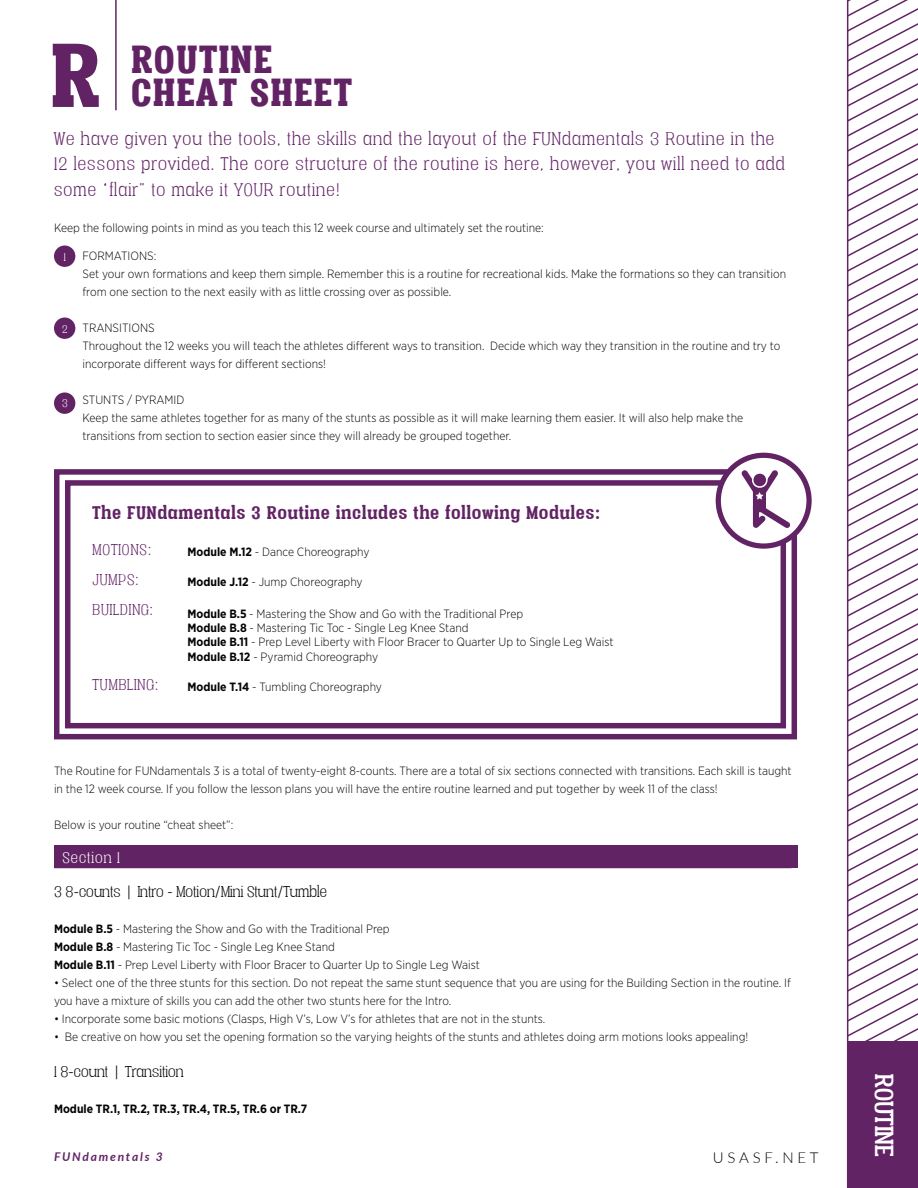
<style>
.page{position:relative;width:918px;height:1188px;background:#fff}
.page>*{position:absolute;margin:0;border:0;box-sizing:border-box;transform-origin:0 0}
.t1{font:900 105px "Vacer Serif Personal";color:#622365}
.t2{font:900 45px "Vacer Serif Personal";letter-spacing:.05em;color:#622365}
.t3{font:30px "Vacer Serif Personal";color:#fff}
.t4{font:300 21px/25.2px "Vacer Serif Personal";letter-spacing:.05em;color:#622365}
.t5{font:700 21px "Vacer Serif Personal";letter-spacing:.05em;color:#622365}
.t6{font:300 18px "Vacer Serif Personal";color:#040503}
.t7{font:300 18px/30px "Vacer Serif Personal";letter-spacing:.05em;color:#622365}
.t8{font:300 18px "Vacer Serif Personal";letter-spacing:.05em;color:#fff}
.t9{font:300 15px "Lato";letter-spacing:.25em;color:#040503}
.t10{font:300 12.9px "Vacer Serif Personal";color:#fff}
.t11{font:300 12px/18px "Gotham Narrow";color:#040503}
.t12{font:700 12px "Gotham Narrow";color:#040503}
.t13{font:italic 700 12px "Lato";letter-spacing:.15em;color:#622365}
.s1{font-weight:700}
</style>
<div class="page">
<svg style="left:846px;top:0;width:72px;height:1188px"></svg>
<div style="left:848px;top:1041px;width:70px;height:147px;background:#622365"></div>
<div style="left:54px;top:845px;width:743px;height:23px;background:#622365"></div>
<hr style="left:115px;top:0;width:2px;height:110px;background:#622365">
<div style="left:54px;top:246px;width:21px;height:21px;background:#622365;border-radius:50%"></div>
<div style="left:54px;top:318px;width:21px;height:21px;background:#622365;border-radius:50%"></div>
<div style="left:54px;top:392px;width:21px;height:22px;background:#622365;border-radius:50%"></div>
<svg style="left:54px;top:469px;width:743px;height:271px"></svg>
<div style="left:65px;top:480px;width:721px;height:248px;border:5px solid #622365"></div>
<svg style="left:716px;top:453px;width:96px;height:96px"></svg>
<h1 class="t1" style="left:52px;top:15px;width:50px">R</h1>
<h2 class="t2" style="left:132px;top:33px;width:142px">ROUTINE</h2>
<h2 class="t2" style="left:132px;top:66px;width:221px">CHEAT SHEET</h2>
<h3 class="t4" style="left:54px;top:126px;width:732px">We have given you the tools, the skills and the layout of the FUNdamentals 3 Routine in the<br>12 lessons provided. The core structure of the routine is here, however, you will need to add some “flair” to make it YOUR routine!</h3>
<p class="t11" style="left:54px;top:218px;width:491px">Keep the following points in mind as you teach this 12 week course and ultimately set the routine:</p>
<p class="t10" style="left:64px;top:249px;width:4px">1</p>
<p class="t11" style="left:83px;top:247px;width:705px">FORMATIONS:<br>Set your own formations and keep them simple. Remember this is a routine for recreational kids. Make the formations so they can transition from one section to the next easily with as little crossing over as possible.</p>
<p class="t11" style="left:83px;top:319px;width:699px">TRANSITIONS<br>Throughout the 12 weeks you will teach the athletes different ways to transition. Decide which way they transition in the routine and try to incorporate different ways for different sections!</p>
<p class="t11" style="left:83px;top:391px;width:662px">STUNTS / PYRAMID<br>Keep the same athletes together for as many of the stunts as possible as it will make learning them easier. It will also help make the transitions from section to section easier since they will already be grouped together.</p>
<p class="t10" style="left:62px;top:321px;width:7px">2</p>
<p class="t10" style="left:62px;top:396px;width:7px">3</p>
<h3 class="t5" style="left:93px;top:500px;width:509px">The FUNdamentals 3 Routine includes the following Modules:</h3>
<h3 class="t7" style="left:93px;top:535px;width:60px">MOTIONS:</h3>
<p class="t11" style="left:187px;top:543px;width:184px"><span class="s1">Module M.12</span> - Dance Choreography</p>
<h3 class="t7" style="left:93px;top:565px;width:62px">JUMPS:<br>BUILDING:</h3>
<p class="t11" style="left:187px;top:573px;width:177px"><span class="s1">Module J.12</span> - Jump Choreography</p>
<p class="t11" style="left:187px;top:606px;width:428px;line-height:14.4px"><span class="s1">Module B.5</span> - Mastering the Show and Go with the Traditional Prep<br><span class="s1">Module B.8</span> - Mastering Tic Toc - Single Leg Knee Stand<br><span class="s1">Module B.11</span> - Prep Level Liberty with Floor Bracer to Quarter Up to Single Leg Waist <span class="s1">Module B.12</span> - Pyramid Choreography</p>
<p class="t11" style="left:187px;top:678px;width:196px"><span class="s1">Module T.14</span> - Tumbling Choreography</p>
<h3 class="t7" style="left:93px;top:670px;width:67px">TUMBLING:</h3>
<p class="t11" style="left:54px;top:761px;width:739px">The Routine for FUNdamentals 3 is a total of twenty-eight 8-counts. There are a total of six sections connected with transitions. Each skill is taught in the 12 week course. If you follow the lesson plans you will have the entire routine learned and put together by week 11 of the class!</p>
<p class="t11" style="left:54px;top:815px;width:181px">Below is your routine “cheat sheet”:</p>
<h3 class="t8" style="left:62px;top:847px;width:59px">Section 1</h3>
<h3 class="t6" style="left:54px;top:882px;width:274px">3 8-counts | Intro - Motion/Mini Stunt/Tumble</h3>
<p class="t11" style="left:54px;top:919px;width:428px"><span class="s1">Module B.5</span> - Mastering the Show and Go with the Traditional Prep<br><span class="s1">Module B.8</span> - Mastering Tic Toc - Single Leg Knee Stand<br><span class="s1">Module B.11</span> - Prep Level Liberty with Floor Bracer to Quarter Up to Single Leg Waist</p>
<p class="t11" style="left:54px;top:973px;width:738px">• Select one of the three stunts for this section. Do not repeat the same stunt sequence that you are using for the Building Section in the routine. If you have a mixture of skills you can add the other two stunts here for the Intro.</p>
<p class="t11" style="left:54px;top:1009px;width:493px">• Incorporate some basic motions (Clasps, High V’s, Low V’s for athletes that are not in the stunts.</p>
<p class="t11" style="left:54px;top:1027px;width:696px">• Be creative on how you set the opening formation so the varying heights of the stunts and athletes doing arm motions looks appealing!</p>
<h3 class="t6" style="left:54px;top:1062px;width:131px">1 8-count | Transition</h3>
<p class="t12" style="left:54px;top:1101px;width:255px">Module TR.1, TR.2, TR.3, TR.4, TR.5, TR.6 or TR.7</p>
<p class="t13" style="left:54px;top:1148px;width:110px">FUNdamentals 3</p>
<p class="t9" style="left:713px;top:1148px;width:107px">USASF.NET</p>
<h3 class="t3" style="left:901px;top:1074px;width:84px;rotate:90deg">ROUTINE</h3>
</div>
